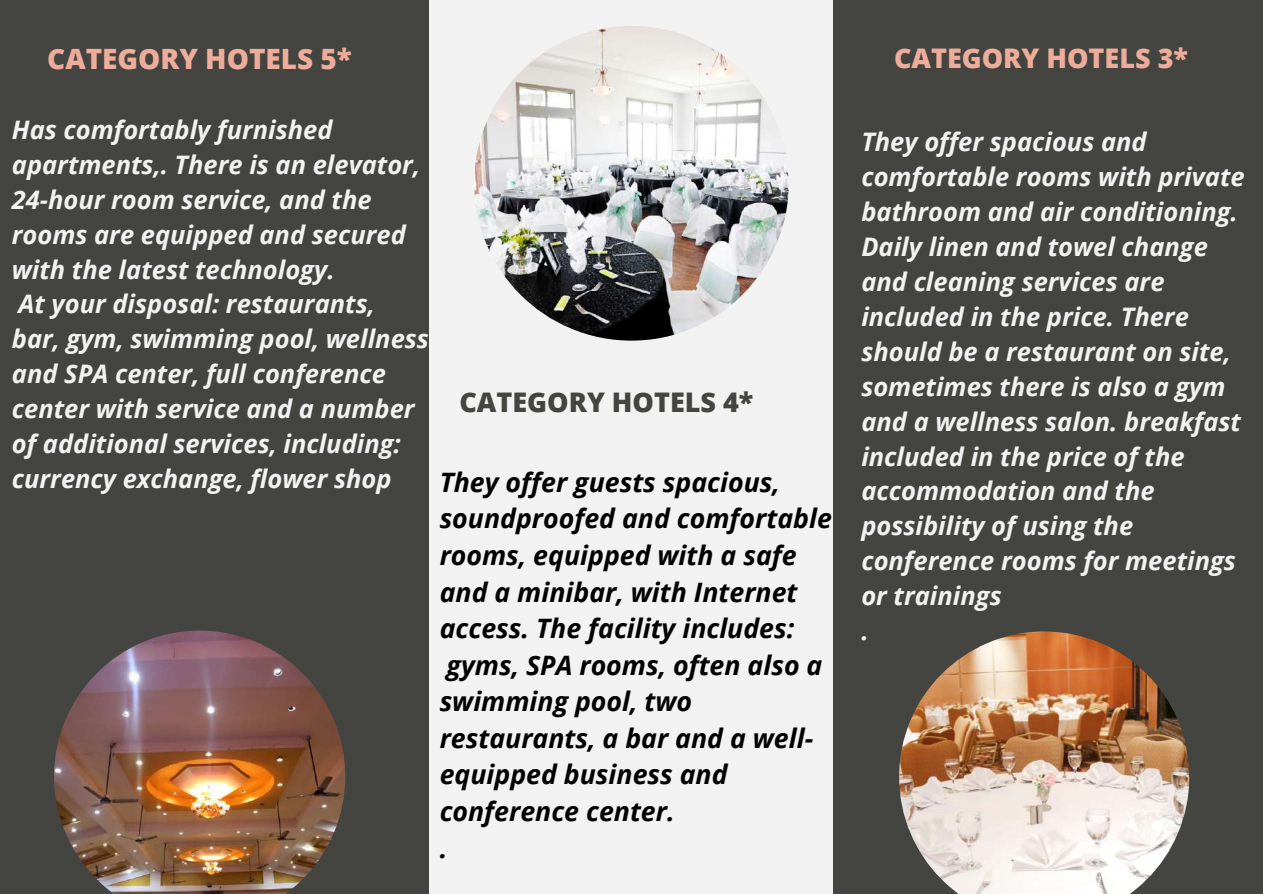
<style>
.page{position:relative;width:1263px;height:894px;background:#fff}
.page>*{position:absolute;margin:0;border:0;box-sizing:border-box;transform-origin:0 0}
.t1{font:800 28.05px "Open Sans";color:#eeac9a}
.t2{font:800 27px "Open Sans";color:#444440}
.t3{font:800 27px "Open Sans";color:#eeac9a}
.t4{font:italic 700 26.7px/36.6px "Open Sans";color:#000}
.t5{font:italic 700 25.5px/34.8px "Open Sans";color:#f2f2f2}
</style>
<div class="page">
<div style="left:0;top:0;width:1263px;height:893px;background:#444440"></div>
<div style="left:429px;top:0;width:404px;height:893px;background:#f2f2f2"></div>
<img style="left:474px;top:26px;width:315px;height:314px;border-radius:50%">
<img style="left:899px;top:631px;width:290px;height:262px">
<img style="left:54px;top:630px;width:291px;height:263px">
<p class="t1" style="left:47px;top:39px;width:306px">CATEGORY HOTELS 5*</p>
<p class="t5" style="left:12px;top:112px;width:419px">Has comfortably furnished apartments,. There is an elevator,<br>24-hour room service, and the rooms are equipped and secured with the latest technology.<br>At your disposal: restaurants,<br>bar, gym, swimming pool, wellness and SPA center, full conference center with service and a number of additional services, including: currency exchange, flower shop</p>
<p class="t2" style="left:459px;top:382px;width:295px">CATEGORY HOTELS 4*</p>
<p class="t4" style="left:440px;top:463px;width:394px">They offer guests spacious, soundproofed and comfortable rooms, equipped with a safe and a minibar, with Internet access. The facility includes: gyms, SPA rooms, often also a swimming pool, two restaurants, a bar and a well&shy;equipped business and conference center.<br>.</p>
<p class="t3" style="left:894px;top:39px;width:295px">CATEGORY HOTELS 3*</p>
<p class="t5" style="left:861px;top:124px;width:385px">They offer spacious and comfortable rooms with private bathroom and air conditioning.<br>Daily linen and towel change and cleaning services are included in the price. There should be a restaurant on site, sometimes there is also a gym and a wellness salon. breakfast included in the price of the accommodation and the possibility of using the conference rooms for meetings or trainings<br>.</p>
</div>
